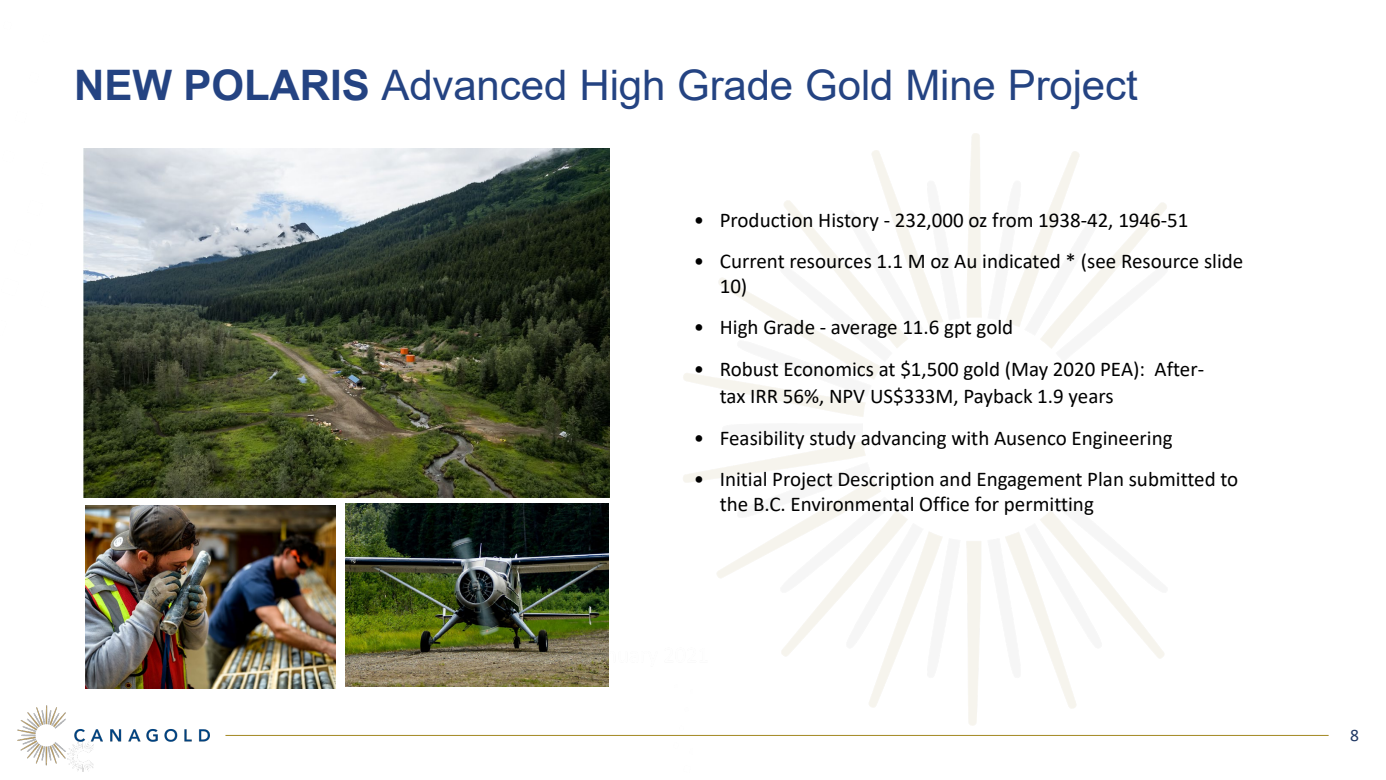
<style>
.page{position:relative;width:1386px;height:780px;background:#fff}
.page>*{position:absolute;margin:0;border:0;box-sizing:border-box;transform-origin:0 0}
.t1{font:42px "Arial";letter-spacing:-.005em;color:#244382}
.t2{font:21px/25.2px "Calibri";color:#000}
.t3{font:17.5px "Calibri";color:#203864}
.s1{font-weight:700}
</style>
<div class="page">
<img style="left:72px;top:765px;width:21px;height:6px">
<hr style="left:225px;top:734px;width:1103px;height:1px;background:#a38721">
<img style="left:17px;top:705px;width:193px;height:60px">
<img style="left:588px;top:134px;width:579px;height:590px">
<img style="left:85px;top:505px;width:250px;height:183px">
<img style="left:345px;top:503px;width:263px;height:182px">
<svg style="left:684px;top:707px;width:4px;height:4px"></svg>
<svg style="left:690px;top:689px;width:3px;height:4px"></svg>
<img style="left:84px;top:148px;width:526px;height:349px">
<p class="t1" style="left:74px;top:57px;width:1064px"><span class="s1">NEW POLARIS</span> Advanced High Grade Gold Mine Project</p>
<p class="t2" style="left:693px;top:206px;width:496px">• Production History - 232,000 oz from 1938-42, 1946-51</p>
<p class="t2" style="left:719px;top:247px;width:525px;text-indent:-26px">• Current resources 1.1 M oz Au indicated * (see Resource slide<br>10)</p>
<p class="t2" style="left:693px;top:314px;width:321px">• High Grade - average 11.6 gpt gold</p>
<p class="t2" style="left:719px;top:354px;width:486px;line-height:27.3px;text-indent:-26px">• Robust Economics at $1,500 gold (May 2020 PEA): After&shy;tax IRR 56%, NPV US$333M, Payback 1.9 years</p>
<p class="t2" style="left:693px;top:425px;width:480px">• Feasibility study advancing with Ausenco Engineering</p>
<p class="t2" style="left:719px;top:466px;width:520px;text-indent:-26px">• Initial Project Description and Engagement Plan submitted to the B.C. Environmental Office for permitting</p>
<p class="t3" style="left:1349px;top:722px;width:10px">8</p>
</div>
